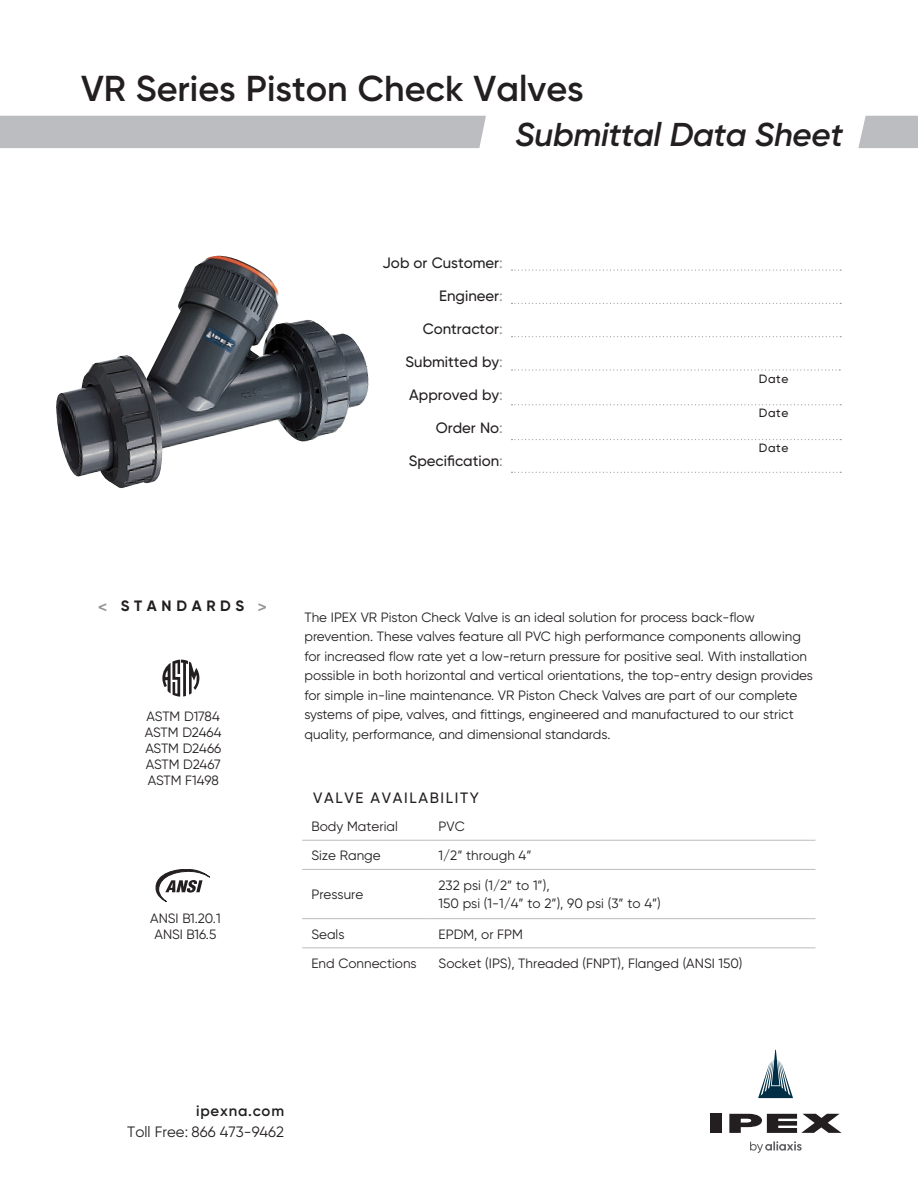
<style>
.page{position:relative;width:918px;height:1188px;background:#fff}
.page>*{position:absolute;margin:0;border:0;box-sizing:border-box;transform-origin:0 0}
.Product_Names{font:600 36px "Gilroy";color:#231f20}
.t1{font:italic 600 33px "Gilroy";letter-spacing:-.01em;color:#231f20}
.Vavle_Availability{font:500 15px "Gilroy";color:#231f20}
.t2{font:15px "Gilroy";color:#231f20}
.Vavle_Availability-2{font:500 15px "Gilroy";letter-spacing:.11em;color:#231f20}
.t3{font:700 15px "Gilroy";letter-spacing:.31em;color:#231f20}
.t4{font:600 15px "Gilroy";letter-spacing:.05em;color:#231f20}
.Vavle_Intro_Body{font:13.5px/19.5px "Gilroy";color:#231f20}
.body_text{font:13.5px/16.2px "Gilroy";letter-spacing:-.01em;color:#231f20}
.t5{font:500 12px "Gilroy";letter-spacing:.05em;color:#231f20}
.s1{color:#939598}
.s2{font-family:"Helvetica Neue LT";color:#939598}
</style>
<div class="page">
<svg style="left:858px;top:116px;width:60px;height:32px;background:#c0c1c4"></svg>
<div style="left:710px;top:1114px;width:11px;height:19px;background:#231f20"></div>
<svg style="left:729px;top:1114px;width:113px;height:19px"></svg>
<svg style="left:758px;top:1050px;width:35px;height:48px"></svg>
<svg style="left:750px;top:1141px;width:52px;height:12px"></svg>
<hr style="left:302px;top:840px;width:123px;height:1px;background:#bcbdc0">
<hr style="left:425px;top:840px;width:391px;height:1px;background:#bcbdc0">
<hr style="left:302px;top:869px;width:123px;height:1px;background:#bcbdc0">
<hr style="left:425px;top:869px;width:391px;height:1px;background:#bcbdc0">
<hr style="left:302px;top:918px;width:123px;height:1px;background:#bcbdc0">
<hr style="left:425px;top:918px;width:391px;height:1px;background:#bcbdc0">
<hr style="left:302px;top:947px;width:123px;height:1px;background:#bcbdc0">
<hr style="left:425px;top:947px;width:391px;height:1px;background:#bcbdc0">
<img style="left:56px;top:256px;width:313px;height:232px">
<svg style="left:156px;top:869px;width:54px;height:33px"></svg>
<svg style="left:162px;top:660px;width:37px;height:37px"></svg>
<div style="left:0;top:116px;width:486px;height:32px;background:#bcbdc0"></div>
<svg style="left:512px;top:270px;width:329px;height:1px"></svg>
<svg style="left:512px;top:303px;width:329px;height:1px"></svg>
<svg style="left:512px;top:336px;width:329px;height:1px"></svg>
<svg style="left:512px;top:369px;width:328px;height:2px"></svg>
<svg style="left:512px;top:404px;width:329px;height:1px"></svg>
<svg style="left:512px;top:439px;width:329px;height:1px"></svg>
<svg style="left:512px;top:472px;width:329px;height:1px"></svg>
<p class="Product_Names" style="left:81px;top:66px;width:504px">VR Series Piston Check Valves</p>
<p class="t1" style="left:516px;top:114px;width:329px">Submittal Data Sheet</p>
<p class="Vavle_Availability" style="left:383px;top:254px;width:122px">Job or Customer<span class="s1">:</span></p>
<p class="Vavle_Availability" style="left:439px;top:287px;width:65px">Engineer<span class="s1">:</span></p>
<p class="Vavle_Availability" style="left:423px;top:320px;width:82px">Contractor<span class="s1">:</span></p>
<p class="Vavle_Availability" style="left:406px;top:353px;width:99px">Submitted by<span class="s1">:</span></p>
<p class="Vavle_Availability" style="left:409px;top:386px;width:95px">Approved by<span class="s1">:</span></p>
<p class="Vavle_Availability" style="left:436px;top:419px;width:69px">Order No<span class="s1">:</span></p>
<p class="Vavle_Availability" style="left:409px;top:452px;width:96px">Specification<span class="s1">:</span></p>
<p class="t5" style="left:759px;top:371px;width:31px">Date</p>
<p class="t5" style="left:759px;top:406px;width:31px">Date</p>
<p class="t5" style="left:759px;top:441px;width:31px">Date</p>
<p class="t3" style="left:98px;top:596px;width:170px"><span class="s2">&lt;</span> STANDARDS <span class="s2">&gt;</span></p>
<p class="body_text" style="left:145px;top:708px;width:78px">ASTM D1784<br>ASTM D2464<br>ASTM D2466</p>
<p class="body_text" style="left:146px;top:756px;width:77px">ASTM D2467<br>ASTM F1498</p>
<p class="body_text" style="left:150px;top:910px;width:72px">ANSI B1.20.1</p>
<p class="body_text" style="left:155px;top:926px;width:63px">ANSI B16.5</p>
<p class="Vavle_Intro_Body" style="left:304px;top:607px;width:510px">The IPEX VR Piston Check Valve is an ideal solution for process back-flow prevention. These valves feature all PVC high performance components allowing for increased flow rate yet a low-return pressure for positive seal. With installation possible in both horizontal and vertical orientations, the top-entry design provides for simple in-line maintenance. VR Piston Check Valves are part of our complete systems of pipe, valves, and fittings, engineered and manufactured to our strict quality, performance, and dimensional standards.</p>
<p class="Vavle_Availability-2" style="left:313px;top:789px;width:167px">VALVE AVAILABILITY</p>
<p class="Vavle_Intro_Body" style="left:311px;top:816px;width:88px">Body Material</p>
<p class="Vavle_Intro_Body" style="left:439px;top:816px;width:28px">PVC</p>
<p class="Vavle_Intro_Body" style="left:311px;top:846px;width:71px">Size Range</p>
<p class="Vavle_Intro_Body" style="left:439px;top:846px;width:95px">1/2” through 4”</p>
<p class="Vavle_Intro_Body" style="left:311px;top:885px;width:54px">Pressure</p>
<p class="Vavle_Intro_Body" style="left:439px;top:877px;width:224px;line-height:18px">232 psi (1/2” to 1”),<br>150 psi (1-1/4” to 2”), 90 psi (3” to 4”)</p>
<p class="Vavle_Intro_Body" style="left:311px;top:924px;width:35px">Seals</p>
<p class="Vavle_Intro_Body" style="left:439px;top:924px;width:86px">EPDM, or FPM</p>
<p class="Vavle_Intro_Body" style="left:311px;top:953px;width:107px">End Connections</p>
<p class="Vavle_Intro_Body" style="left:439px;top:953px;width:306px">Socket (IPS), Threaded (FNPT), Flanged (ANSI 150)</p>
<p class="t4" style="left:196px;top:1102px;width:89px">ipexna.com</p>
<p class="t2" style="left:127px;top:1123px;width:158px">Toll Free: 866 473-9462</p>
</div>
